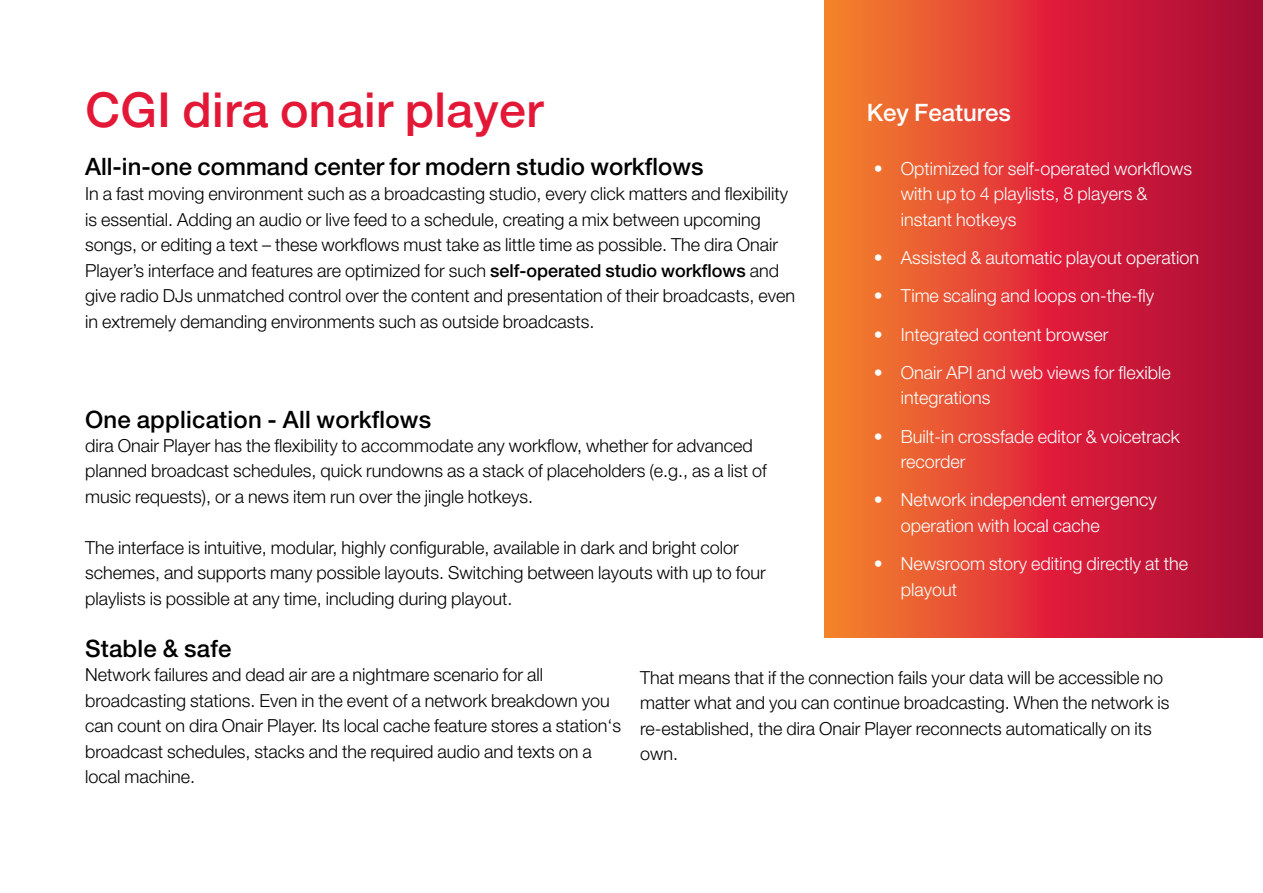
<style>
.page{position:relative;width:1263px;height:893px;background:#fff}
.page>*{position:absolute;margin:0;border:0;box-sizing:border-box;transform-origin:0 0}
.t1{font:500 48px "Helvetica Neue";letter-spacing:.01em;color:#e31837}
.t2{font:500 24px "Helvetica Neue LT Pro";color:#000}
.t3{font:500 24px "Helvetica Neue LT Pro";color:#fff}
.t4{font:300 18px/25.5px "Helvetica Neue LT Pro";color:#000}
.t5{font:300 18px/25.5px "Helvetica Neue LT Pro";color:#fff}
.s1{font-weight:500}
</style>
<div class="page">
<svg style="left:825px;top:0;width:438px;height:638px;background:#d63634"></svg>
<h1 class="t1" style="left:85px;top:71px;width:459px">CGI dira onair player</h1>
<h2 class="t2" style="left:85px;top:152px;width:620px">All-in-one command center for modern studio workflows</h2>
<p class="t4" style="left:85px;top:181px;width:712px">In a fast moving environment such as a broadcasting studio, every click matters and flexibility is essential. Adding an audio or live feed to a schedule, creating a mix between upcoming songs, or editing a text – these workflows must take as little time as possible. The dira Onair Player’s interface and features are optimized for such <span class="s1">self-operated studio workflows</span> and give radio DJs unmatched control over the content and presentation of their broadcasts, even in extremely demanding environments such as outside broadcasts.</p>
<h2 class="t2" style="left:85px;top:405px;width:348px">One application - All workflows</h2>
<p class="t4" style="left:85px;top:432px;width:683px">dira Onair Player has the flexibility to accommodate any workflow, whether for advanced planned broadcast schedules, quick rundowns as a stack of placeholders (e.g., as a list of music requests), or a news item run over the jingle hotkeys.</p>
<p class="t4" style="left:85px;top:534px;width:682px">The interface is intuitive, modular, highly configurable, available in dark and bright color schemes, and supports many possible layouts. Switching between layouts with up to four playlists is possible at any time, including during playout.</p>
<h2 class="t2" style="left:85px;top:634px;width:148px">Stable &amp; safe</h2>
<h2 class="t3" style="left:867px;top:98px;width:146px">Key Features</h2>
<p class="t5" style="left:901px;top:155px;width:293px;text-indent:-27px">• Optimized for self-operated workflows with up to 4 playlists, 8 players &amp; instant hotkeys</p>
<p class="t5" style="left:874px;top:245px;width:327px">• Assisted &amp; automatic playout operation</p>
<p class="t5" style="left:874px;top:283px;width:282px">• Time scaling and loops on-the-fly</p>
<p class="t5" style="left:874px;top:321px;width:236px">• Integrated content browser</p>
<p class="t5" style="left:901px;top:359px;width:272px;text-indent:-27px">• Onair API and web views for flexible integrations</p>
<p class="t5" style="left:901px;top:423px;width:281px;text-indent:-27px">• Built-in crossfade editor &amp; voicetrack recorder</p>
<p class="t5" style="left:901px;top:487px;width:258px;text-indent:-27px">• Network independent emergency operation with local cache</p>
<p class="t5" style="left:901px;top:551px;width:289px;text-indent:-27px">• Newsroom story editing directly at the playout</p>
<p class="t4" style="left:85px;top:661px;width:538px">Network failures and dead air are a nightmare scenario for all broadcasting stations. Even in the event of a network breakdown you can count on dira Onair Player. Its local cache feature stores a station‘s broadcast schedules, stacks and the required audio and texts on a local machine.</p>
<p class="t4" style="left:640px;top:664px;width:531px">That means that if the connection fails your data will be accessible no matter what and you can continue broadcasting. When the network is re-established, the dira Onair Player reconnects automatically on its own.</p>
</div>
